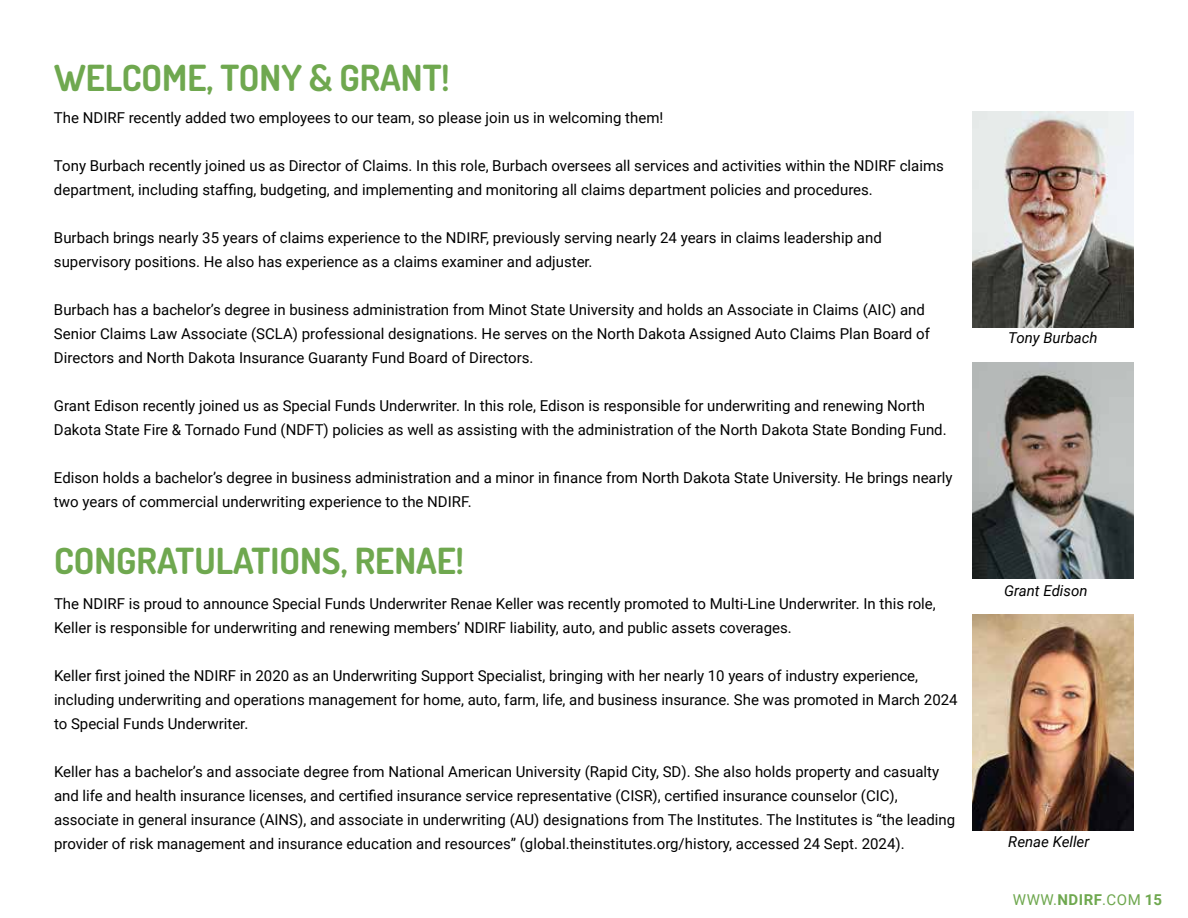
<style>
.page{position:relative;width:1188px;height:918px;background:#fff}
.page>*{position:absolute;margin:0;border:0;box-sizing:border-box;transform-origin:0 0}
.t1{font:700 36px "Dosis";color:#6fa84f}
.t2{font:15px/24px "Roboto";color:#000}
.t3{font:italic 15px "Roboto";color:#000}
.t4{font:15px "Roboto";letter-spacing:.035em;color:#6fa84f}
.s1{font-weight:700}
</style>
<div class="page">
<img style="left:972px;top:614px;width:162px;height:216px">
<img style="left:972px;top:112px;width:162px;height:216px">
<img style="left:972px;top:363px;width:162px;height:216px">
<h1 class="t1" style="left:54px;top:53px;width:397px">WELCOME, TONY &amp; GRANT!</h1>
<p class="t2" style="left:54px;top:105px;width:611px">The NDIRF recently added two employees to our team, so please join us in welcoming them!</p>
<p class="t2" style="left:54px;top:153px;width:891px">Tony Burbach recently joined us as Director of Claims. In this role, Burbach oversees all services and activities within the NDIRF claims department, including staffing, budgeting, and implementing and monitoring all claims department policies and procedures.</p>
<p class="t2" style="left:54px;top:225px;width:829px">Burbach brings nearly 35 years of claims experience to the NDIRF, previously serving nearly 24 years in claims leadership and supervisory positions. He also has experience as a claims examiner and adjuster.</p>
<p class="t2" style="left:54px;top:297px;width:877px">Burbach has a bachelor’s degree in business administration from Minot State University and holds an Associate in Claims (AIC) and<br>Senior Claims Law Associate (SCLA) professional designations. He serves on the North Dakota Assigned Auto Claims Plan Board of<br>Directors and North Dakota Insurance Guaranty Fund Board of Directors.</p>
<p class="t2" style="left:54px;top:393px;width:894px">Grant Edison recently joined us as Special Funds Underwriter. In this role, Edison is responsible for underwriting and renewing North<br>Dakota State Fire &amp; Tornado Fund (NDFT) policies as well as assisting with the administration of the North Dakota State Bonding Fund.</p>
<p class="t2" style="left:54px;top:465px;width:900px">Edison holds a bachelor’s degree in business administration and a minor in finance from North Dakota State University. He brings nearly two years of commercial underwriting experience to the NDIRF.</p>
<h1 class="t1" style="left:54px;top:536px;width:411px">CONGRATULATIONS, RENAE!</h1>
<p class="t2" style="left:54px;top:591px;width:883px">The NDIRF is proud to announce Special Funds Underwriter Renae Keller was recently promoted to Multi-Line Underwriter. In this role,<br>Keller is responsible for underwriting and renewing members’ NDIRF liability, auto, and public assets coverages.</p>
<p class="t2" style="left:54px;top:663px;width:905px">Keller first joined the NDIRF in 2020 as an Underwriting Support Specialist, bringing with her nearly 10 years of industry experience, including underwriting and operations management for home, auto, farm, life, and business insurance. She was promoted in March 2024 to Special Funds Underwriter.</p>
<p class="t2" style="left:54px;top:759px;width:903px">Keller has a bachelor’s and associate degree from National American University (Rapid City, SD). She also holds property and casualty and life and health insurance licenses, and certified insurance service representative (CISR), certified insurance counselor (CIC), associate in general insurance (AINS), and associate in underwriting (AU) designations from The Institutes. The Institutes is “the leading provider of risk management and insurance education and resources” (global.theinstitutes.org/history, accessed 24 Sept. 2024).</p>
<p class="t3" style="left:1008px;top:328px;width:91px">Tony Burbach</p>
<p class="t3" style="left:1004px;top:580px;width:85px">Grant Edison</p>
<p class="t3" style="left:1008px;top:832px;width:83px">Renae Keller</p>
<p class="t4" style="left:1013px;top:889px;width:151px">WWW.<span class="s1">NDIRF</span>.COM <span class="s1">15</span></p>
</div>
